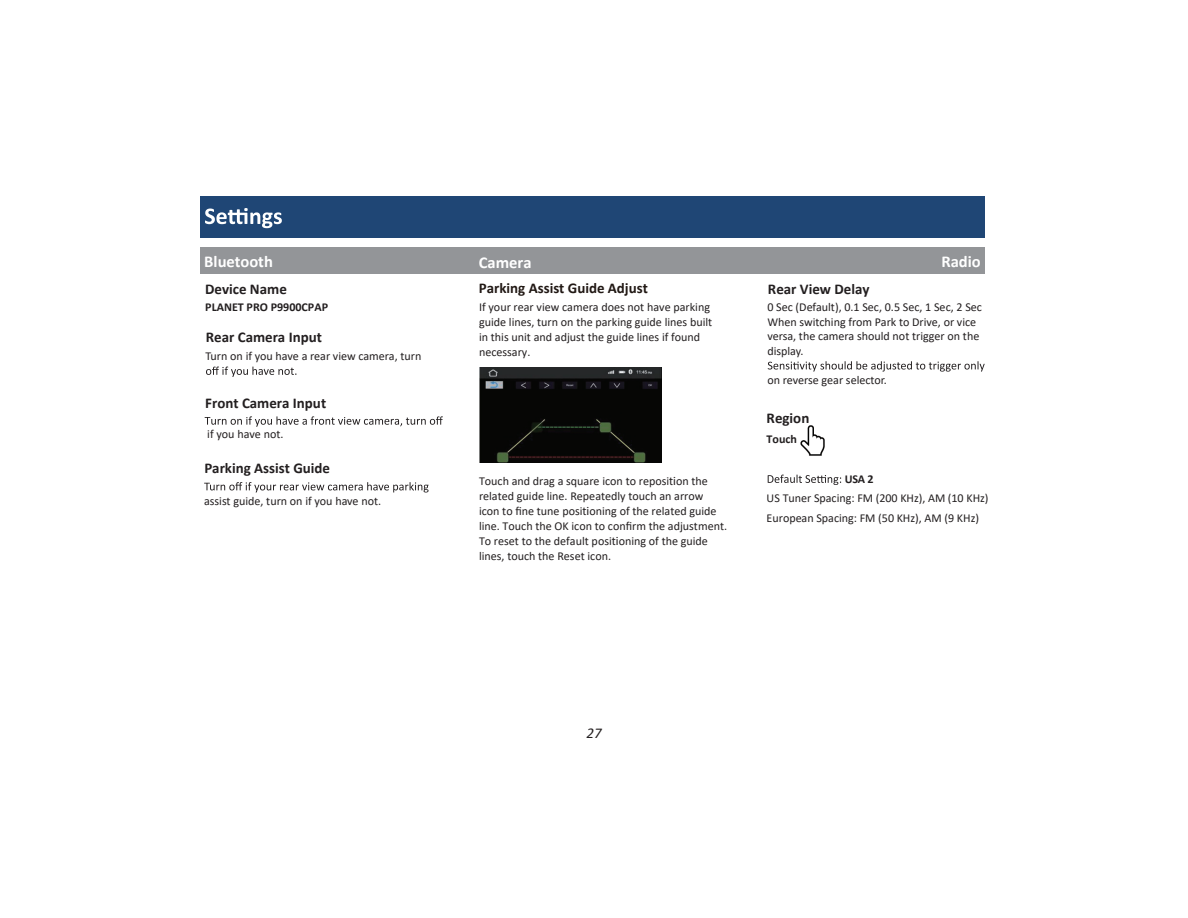
<style>
.page{position:relative;width:1188px;height:918px;background:#fff}
.page>*{position:absolute;margin:0;border:0;box-sizing:border-box;transform-origin:0 0}
.t1{font:700 16.5px "Calibri";color:#fff}
.t2{font:700 15px "Calibri";color:#231f20}
.t3{font:italic 15px "Calibri";color:#231f20}
.t4{font:700 14.85px "Calibri";color:#231f20}
.t5{font:700 14.85px "Calibri";color:#211814}
.t6{font:12.15px/15px "Calibri";color:#231f20}
.t7{font:12px/19.8px "Calibri";color:#231f20}
.t8{font:700 12px "Calibri";color:#231f20}
.s1{font-family:"Myriad Pro"}
</style>
<div class="page">
<div style="left:200px;top:196px;width:785px;height:42px;background:#1f4675"></div>
<svg style="left:205px;top:208px;width:77px;height:20px"></svg>
<div style="left:200px;top:247px;width:392px;height:27px;background:#939598"></div>
<div style="left:592px;top:247px;width:393px;height:27px;background:#939598"></div>
<img style="left:800px;top:425px;width:25px;height:31px">
<svg style="left:768px;top:475px;width:73px;height:10px"></svg>
<svg style="left:206px;top:366px;width:90px;height:11px"></svg>
<svg style="left:768px;top:361px;width:217px;height:11px"></svg>
<svg style="left:204px;top:482px;width:225px;height:11px"></svg>
<svg style="left:205px;top:416px;width:238px;height:11px"></svg>
<img style="left:479px;top:368px;width:183px;height:94px">
<h1 class="t1" style="left:204px;top:250px;width:70px">Bluetooth</h1>
<p class="t2" style="left:205px;top:278px;width:83px">Device Name</p>
<p class="t8" style="left:205px;top:299px;width:124px">PLANET PRO P9900CPAP</p>
<p class="t4" style="left:206px;top:327px;width:118px">Rear Camera Input</p>
<p class="t6" style="left:205px;top:348px;width:217px">Turn on if you have a rear view camera, turn</p>
<p class="t4" style="left:205px;top:392px;width:122px">Front Camera Input</p>
<p class="t6" style="left:207px;top:426px;width:78px">if you have not.</p>
<p class="t4" style="left:204px;top:457px;width:127px">Parking Assist Guide</p>
<p class="t6" style="left:204px;top:493px;width:179px">assist guide, turn on if you have not.</p>
<h1 class="t1" style="left:479px;top:251px;width:54px">Camera</h1>
<p class="t5" style="left:479px;top:278px;width:171px">Parking Assist Guide Adjust</p>
<p class="t6" style="left:479px;top:299px;width:235px">If your rear view camera does not have parking guide lines, turn on the parking guide lines built in this unit and adjust the guide lines if found necessary.</p>
<p class="t6" style="left:479px;top:473px;width:250px">Touch and drag a square icon to reposi<span class="s1">ti</span>on the related guide line. Repeatedly touch an arrow<br>icon to fine tune posi<span class="s1">ti</span>oning of the related guide line. Touch the OK icon to confirm the adjustment.<br>To reset to the default posi<span class="s1">ti</span>oning of the guide lines, touch the Reset icon.</p>
<h1 class="t1" style="left:941px;top:250px;width:41px">Radio</h1>
<p class="t4" style="left:768px;top:279px;width:103px">Rear View Delay</p>
<p class="t6" style="left:767px;top:300px;width:216px;line-height:14.5px">0 Sec (Default), 0.1 Sec, 0.5 Sec, 1 Sec, 2 Sec When switching from Park to Drive, or vice versa, the camera should not trigger on the display.</p>
<p class="t6" style="left:767px;top:372px;width:121px">on reverse gear selector.</p>
<p class="t2" style="left:767px;top:407px;width:44px">Region</p>
<p class="t8" style="left:767px;top:431px;width:32px">Touch</p>
<p class="t8" style="left:845px;top:470px;width:30px">USA 2</p>
<p class="t7" style="left:767px;top:488px;width:223px">US Tuner Spacing: FM (200 KHz), AM (10 KHz)<br>European Spacing: FM (50 KHz), AM (9 KHz)</p>
<p class="t3" style="left:587px;top:722px;width:17px">27</p>
</div>
